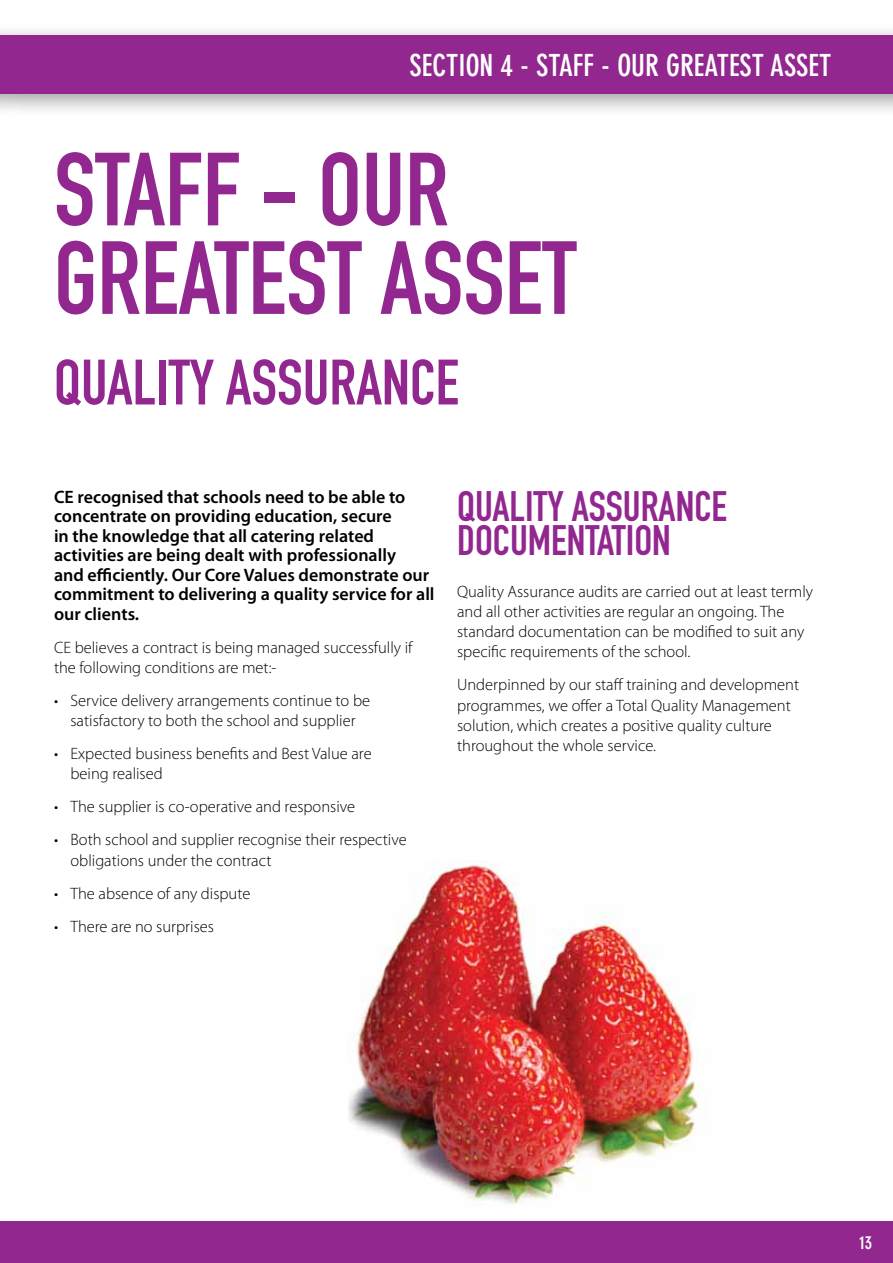
<style>
.page{position:relative;width:893px;height:1263px;background:#fff}
.page>*{position:absolute;margin:0;border:0;box-sizing:border-box;transform-origin:0 0}
.t1{font:102px/88.5px "DIN Engschrift";color:#92278f}
.t2{font:63px "DIN Engschrift";color:#92278f}
.t3{font:42px/34.5px "DIN Engschrift";color:#92278f}
.t4{font:700 condensed 30px "DIN Neuzeit Grotesk";color:#fff}
.t5{font:600 18px/19.5px "Myriad Pro";color:#000}
.t6{font:700 condensed 18px "DIN Neuzeit Grotesk";color:#fff}
.t7{font:300 16.5px/20.2px "Myriad Pro";color:#000}
</style>
<div class="page">
<img style="left:348px;top:861px;width:351px;height:344px">
<div style="left:0;top:23px;width:893px;height:95px;background:#000;opacity:.4"></div>
<div style="left:0;top:35px;width:893px;height:59px;background:#92278f"></div>
<div style="left:0;top:1222px;width:893px;height:41px;background:#92278f"></div>
<h3 class="t4" style="left:410px;top:48px;width:25px">SECTION</h3>
<h3 class="t4" style="left:501px;top:48px;width:60px">4 - STAFF</h3>
<h3 class="t4" style="left:601px;top:48px;width:92px">- OUR GREATEST</h3>
<h3 class="t4" style="left:770px;top:48px;width:27px">ASSET</h3>
<h1 class="t1" style="left:54px;top:146px;width:396px">STAFF - OUR<br>GREATEST</h1>
<h1 class="t1" style="left:380px;top:235px;width:41px">ASSET</h1>
<h2 class="t2" style="left:54px;top:345px;width:354px">QUALITY ASSURANCE</h2>
<p class="t5" style="left:54px;top:486px;width:382px">CE recognised that schools need to be able to concentrate on providing education, secure<br>in the knowledge that all catering related activities are being dealt with professionally<br>and efficiently. Our Core Values demonstrate our commitment to delivering a quality service for all our clients.</p>
<p class="t7" style="left:54px;top:637px;width:360px">CE believes a contract is being managed successfully if the following conditions are met:-</p>
<p class="t7" style="left:54px;top:690px;width:318px;text-align:center">• Service delivery arrangements continue to be satisfactory to both the school and supplier</p>
<p class="t7" style="left:70px;top:743px;width:303px;text-indent:-16px">• Expected business benefits and Best Value are being realised</p>
<p class="t7" style="left:54px;top:796px;width:303px">• The supplier is co-operative and responsive</p>
<p class="t7" style="left:70px;top:829px;width:338px;text-indent:-16px">• Both school and supplier recognise their respective obligations under the contract</p>
<p class="t7" style="left:54px;top:883px;width:198px">• The absence of any dispute</p>
<p class="t7" style="left:54px;top:916px;width:162px">• There are no surprises</p>
<h3 class="t3" style="left:457px;top:489px;width:236px">QUALITY ASSURANCE<br>DOCUMENTATION</h3>
<p class="t7" style="left:457px;top:581px;width:357px">Quality Assurance audits are carried out at least termly and all other activities are regular an ongoing. The standard documentation can be modified to suit any specific requirements of the school.</p>
<p class="t7" style="left:457px;top:674px;width:343px">Underpinned by our staff training and development programmes, we offer a Total Quality Management solution, which creates a positive quality culture throughout the whole service.</p>
<p class="t6" style="left:860px;top:1232px;width:14px">13</p>
</div>
